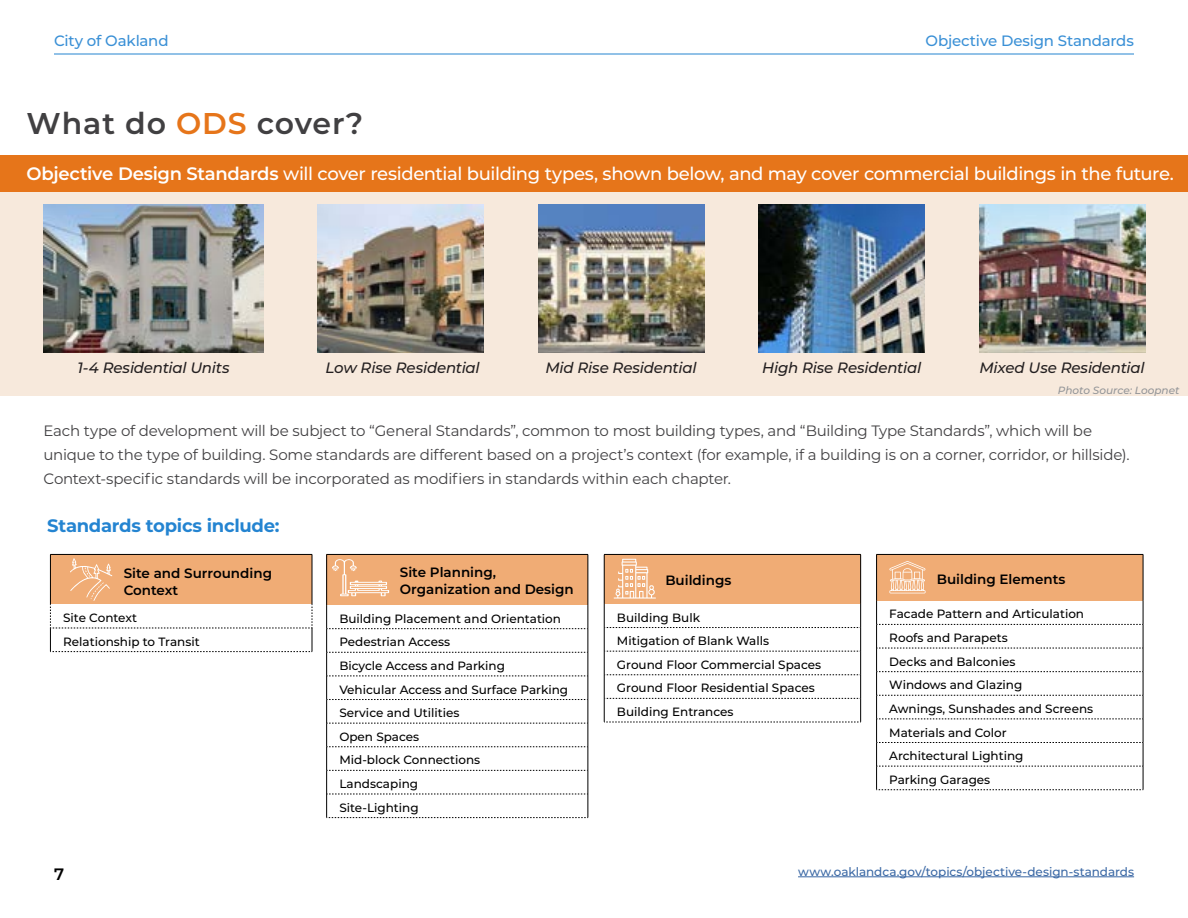
<style>
.page{position:relative;width:1188px;height:918px;background:#fff}
.page>*{position:absolute;margin:0;border:0;box-sizing:border-box;transform-origin:0 0}
.t1{font:600 30px "Montserrat";letter-spacing:.03em;color:#414042}
.t2{font:500 18px "Montserrat";letter-spacing:-.025em;color:#fff}
.t3{font:700 18px "Montserrat";letter-spacing:-.015em;color:#2484d1}
.t4{font:600 16.5px "Montserrat";color:#000}
.t5{font:15px/24px "Montserrat";letter-spacing:-.015em;color:#414042}
.t6{font:italic 500 15px "Montserrat";letter-spacing:-.015em;color:#231f20}
.t7{font:500 15px "Montserrat";letter-spacing:-.015em;color:#3a90d6}
.t8{font:600 13.5px/16.5px "Montserrat";color:#000}
.t9{font:500 12px/23.5px "Montserrat";color:#000}
.t10{font:500 12px "Montserrat";letter-spacing:-.005em;color:#3a68a5}
.t11{font:italic 500 10.5px "Montserrat";color:#939598}
.s1{color:#e6751a}
.s2{font-weight:600}
</style>
<div class="page">
<div style="left:0;top:167px;width:1188px;height:228px;background:#f7e9dc"></div>
<hr style="left:54px;top:54px;width:1080px;height:1px;background:#2484d1">
<hr style="left:798px;top:877px;width:336px;height:1px;background:#3a68a5">
<div style="left:0;top:155px;width:1188px;height:37px;background:#e6751a"></div>
<img style="left:538px;top:205px;width:166px;height:147px">
<img style="left:979px;top:205px;width:166px;height:147px">
<img style="left:759px;top:205px;width:166px;height:147px">
<img style="left:318px;top:205px;width:166px;height:147px">
<img style="left:44px;top:205px;width:219px;height:147px">
<div style="left:327px;top:554px;width:261px;height:51px;background:#f0ac75"></div>
<svg style="left:326px;top:605px;width:263px;height:213px"></svg>
<hr style="left:326px;top:554px;width:262px;height:1px;background:#000">
<hr style="left:326px;top:555px;width:1px;height:50px;background:#000">
<hr style="left:588px;top:555px;width:1px;height:50px;background:#000">
<svg style="left:332px;top:559px;width:57px;height:37px"></svg>
<div style="left:50px;top:554px;width:262px;height:50px;background:#f0ac75"></div>
<hr style="left:50px;top:554px;width:262px;height:1px;background:#000">
<hr style="left:50px;top:555px;width:1px;height:49px;background:#000">
<hr style="left:312px;top:555px;width:1px;height:49px;background:#000">
<svg style="left:50px;top:558px;width:263px;height:94px"></svg>
<div style="left:604px;top:554px;width:257px;height:50px;background:#f0ac75"></div>
<hr style="left:604px;top:554px;width:257px;height:1px;background:#000">
<hr style="left:604px;top:555px;width:1px;height:49px;background:#000">
<hr style="left:860px;top:555px;width:1px;height:49px;background:#000">
<svg style="left:604px;top:559px;width:257px;height:164px"></svg>
<div style="left:877px;top:554px;width:266px;height:47px;background:#f0ac75"></div>
<svg style="left:876px;top:601px;width:268px;height:189px"></svg>
<hr style="left:876px;top:554px;width:267px;height:1px;background:#000">
<hr style="left:876px;top:555px;width:1px;height:46px;background:#000">
<hr style="left:1143px;top:555px;width:1px;height:46px;background:#000">
<svg style="left:889px;top:561px;width:37px;height:32px"></svg>
<p class="t7" style="left:54px;top:30px;width:116px">City of Oakland</p>
<p class="t7" style="left:926px;top:30px;width:210px">Objective Design Standards</p>
<h1 class="t1" style="left:27px;top:102px;width:338px">What do <span class="s1">ODS</span> cover?</h1>
<h2 class="t2" style="left:27px;top:161px;width:1149px"><span class="s2">Objective Design Standards</span> will cover residential building types, shown below, and may cover commercial buildings in the future.</h2>
<p class="t6" style="left:77px;top:357px;width:154px">1-4 Residential Units</p>
<p class="t6" style="left:325px;top:357px;width:156px">Low Rise Residential</p>
<p class="t6" style="left:545px;top:357px;width:153px">Mid Rise Residential</p>
<p class="t6" style="left:762px;top:357px;width:161px">High Rise Residential</p>
<p class="t6" style="left:980px;top:357px;width:167px">Mixed Use Residential</p>
<p class="t11" style="left:1058px;top:383px;width:123px">Photo Source: Loopnet</p>
<p class="t5" style="left:43px;top:418px;width:1088px">Each type of development will be subject to “General Standards”, common to most building types, and “Building Type Standards”, which will be unique to the type of building. Some standards are different based on a project’s context (for example, if a building is on a corner, corridor, or hillside).<br>Context-specific standards will be incorporated as modifiers in standards within each chapter.</p>
<h2 class="t3" style="left:47px;top:513px;width:234px">Standards topics include:</h2>
<p class="t8" style="left:124px;top:564px;width:150px">Site and Surrounding<br>Context</p>
<p class="t8" style="left:400px;top:563px;width:175px">Site Planning,<br>Organization and Design</p>
<p class="t8" style="left:665px;top:571px;width:68px">Buildings</p>
<p class="t8" style="left:937px;top:571px;width:130px">Building Elements</p>
<p class="t9" style="left:63px;top:605px;width:138px">Site Context<br>Relationship to Transit</p>
<p class="t9" style="left:339px;top:606px;width:230px">Building Placement and Orientation<br>Pedestrian Access<br>Bicycle Access and Parking<br>Vehicular Access and Surface Parking<br>Service and Utilities<br>Open Spaces<br>Mid-block Connections<br>Landscaping<br>Site-Lighting</p>
<p class="t9" style="left:617px;top:605px;width:206px">Building Bulk<br>Mitigation of Blank Walls<br>Ground Floor Commercial Spaces<br>Ground Floor Residential Spaces<br>Building Entrances</p>
<p class="t9" style="left:889px;top:602px;width:205px">Facade Pattern and Articulation<br>Roofs and Parapets<br>Decks and Balconies<br>Windows and Glazing<br>Awnings, Sunshades and Screens<br>Materials and Color<br>Architectural Lighting<br>Parking Garages</p>
<h3 class="t4" style="left:54px;top:863px;width:12px">7</h3>
<p class="t10" style="left:798px;top:863px;width:338px">www.oaklandca.gov/topics/objective-design-standards</p>
</div>
